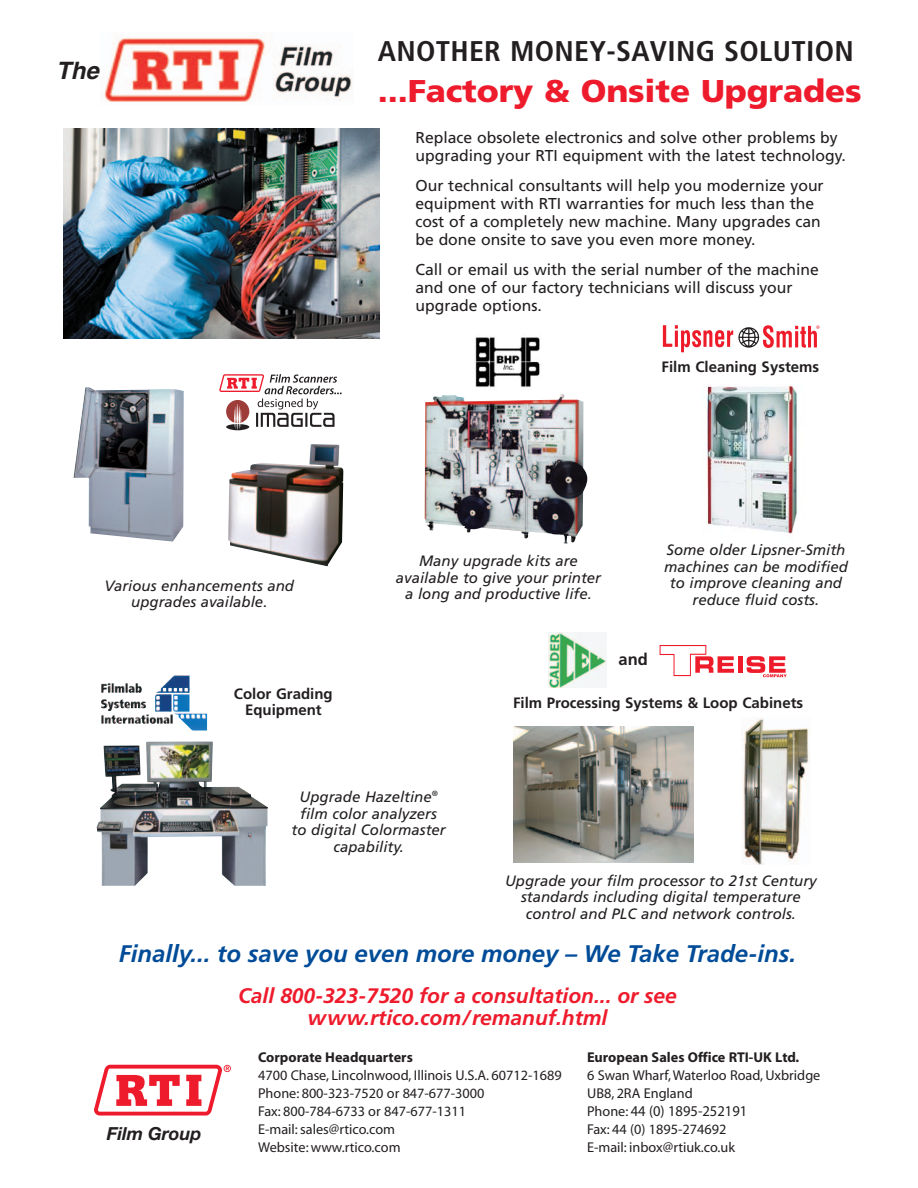
<style>
.page{position:relative;width:918px;height:1188px;background:#fff}
.page>*{position:absolute;margin:0;border:0;box-sizing:border-box;transform-origin:0 0}
.t1{font:900 31.5px "Frutiger";letter-spacing:-.005em;color:#ee1b2c;scale:1.05 1}
.t2{font:700 condensed 28.5px "Frutiger";letter-spacing:.01em;color:#231f20;scale:1.05 1}
.t3{font:italic 700 24px "Frutiger";color:#014c98}
.t4{font:italic 700 24px "Helvetica";color:#231f20}
.t5{font:italic 700 21px/22.5px "Frutiger";color:#ee1b2c;text-align:center}
.t6{font:italic 700 18px "Helvetica Neue";color:#231f20}
.t7{font:700 16.5px "Frutiger";color:#231f20}
.t8{font:15.75px/18px "Frutiger";color:#231f20}
.t9{font:italic 15px/16.5px "Frutiger";color:#231f20;text-align:center}
.t10{font:700 15px/16.5px "Frutiger";color:#231f20;text-align:center}
.t11{font:15px "Myriad";color:#231f20}
.t12{font:14.25px/18px "Myriad";color:#231f20}
.t13{font:700 14.25px "Myriad";color:#231f20}
.s1{font-size:14.25px}
</style>
<div class="page">
<img style="left:548px;top:632px;width:59px;height:55px">
<svg style="left:660px;top:645px;width:74px;height:31px"></svg>
<div style="left:738px;top:656px;width:5px;height:17px;background:#ee1b2a"></div>
<svg style="left:747px;top:656px;width:40px;height:21px"></svg>
<img style="left:514px;top:727px;width:179px;height:136px">
<img style="left:743px;top:718px;width:66px;height:147px">
<img style="left:705px;top:384px;width:92px;height:150px">
<svg style="left:663px;top:325px;width:70px;height:27px"></svg>
<svg style="left:738px;top:327px;width:21px;height:21px"></svg>
<svg style="left:740px;top:325px;width:80px;height:23px"></svg>
<img style="left:475px;top:337px;width:65px;height:50px">
<img style="left:425px;top:394px;width:162px;height:149px">
<img style="left:96px;top:742px;width:172px;height:144px">
<img style="left:101px;top:675px;width:89px;height:18px">
<img style="left:228px;top:444px;width:115px;height:122px">
<svg style="left:219px;top:374px;width:123px;height:56px"></svg>
<img style="left:73px;top:387px;width:111px;height:155px">
<img style="left:63px;top:128px;width:316px;height:210px">
<svg style="left:94px;top:1064px;width:137px;height:52px"></svg>
<img style="left:100px;top:35px;width:252px;height:67px">
<h3 class="t4" style="left:56px;top:56px;width:44px">The</h3>
<h2 class="t2" style="left:378px;top:35px;width:455px">ANOTHER MONEY-SAVING SOLUTION</h2>
<h1 class="t1" style="left:378px;top:72px;width:462px">...Factory &amp; Onsite Upgrades</h1>
<p class="t8" style="left:416px;top:128px;width:432px">Replace obsolete electronics and solve other problems by upgrading your RTI equipment with the latest technology.</p>
<p class="t8" style="left:416px;top:176px;width:410px">Our technical consultants will help you modernize your equipment with RTI warranties for much less than the cost of a completely new machine. Many upgrades can be done onsite to save you even more money.</p>
<p class="t8" style="left:416px;top:260px;width:405px">Call or email us with the serial number of the machine and one of our factory technicians will discuss your upgrade options.</p>
<p class="t10" style="left:662px;top:358px;width:159px">Film Cleaning Systems</p>
<p class="t9" style="left:105px;top:577px;width:191px">Various enhancements and upgrades available.</p>
<p class="t10" style="left:234px;top:685px;width:100px">Color Grading<br>Equipment</p>
<p class="t9" style="left:396px;top:553px;width:207px">Many upgrade kits are available to give your printer a long and productive life.</p>
<p class="t9" style="left:664px;top:542px;width:185px">Some older Lipsner-Smith machines can be modified to improve cleaning and reduce fluid costs.</p>
<p class="t7" style="left:619px;top:650px;width:31px">and</p>
<p class="t10" style="left:513px;top:694px;width:292px">Film Processing Systems &amp; Loop Cabinets</p>
<p class="t9" style="left:292px;top:789px;width:156px">Upgrade Hazeltine<sup>® </sup>film color analyzers to digital Colormaster capability.</p>
<p class="t9" style="left:505px;top:872px;width:313px">Upgrade your film processor to 21st Century standards including digital temperature control and PLC and network controls.</p>
<h3 class="t3" style="left:119px;top:940px;width:679px">Finally... to save you even more money – We Take Trade-ins.</h3>
<h3 class="t5" style="left:238px;top:984px;width:440px">Call 800-323-7520 for a consultation... or see w w w.rtico.com / remanuf.html</h3>
<p class="t6" style="left:107px;top:1123px;width:96px">Film Group</p>
<p class="t13" style="left:258px;top:1050px;width:156px">Corporate Headquarters</p>
<p class="t12" style="left:258px;top:1067px;width:305px">4700 Chase, Lincolnwood, Illinois U.S.A. 60712-1689<br>Phone: 800-323-7520 or 847-677-3000<br>Fax: 800-784-6733 or 847-677-1311<br>E-mail: sales@rtico.com<br>Website: www.rtico.com</p>
<p class="t13" style="left:587px;top:1050px;width:214px">European Sales Office RTI-UK Ltd.</p>
<p class="t12" style="left:587px;top:1067px;width:235px">6 Swan Wharf, Waterloo Road, Uxbridge<br>UB8, 2RA England</p>
<p class="t11" style="left:587px;top:1104px;width:162px"><span class="s1">Phone:</span> 44 (0) 1895-252191</p>
<p class="t12" style="left:587px;top:1121px;width:149px">Fax: 44 (0) 1895-274692<br>E-mail: inbox@rtiuk.co.uk</p>
</div>
